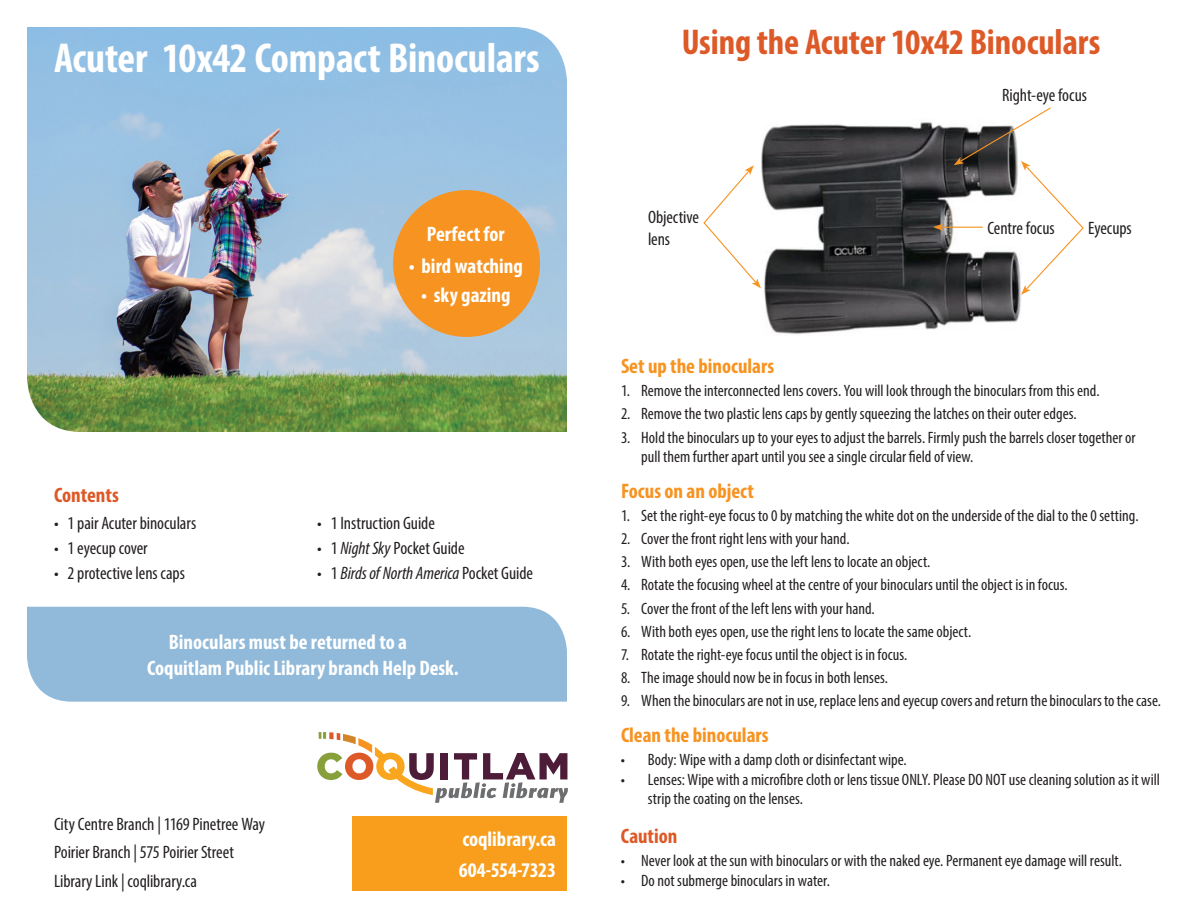
<style>
.page{position:relative;width:1188px;height:918px;background:#fff}
.page>*{position:absolute;margin:0;border:0;box-sizing:border-box;transform-origin:0 0}
.t1{font:700 condensed 42px "Myriad Pro";letter-spacing:-.005em;color:#fff}
.t2{font:700 condensed 36px "Myriad Pro";letter-spacing:-.005em;color:#dd5928}
.t3{font:700 condensed 21px/25.2px "Myriad Pro";color:#fff}
.t4{font:700 condensed 21px "Myriad Pro";color:#f79321}
.t5{font:700 condensed 21px "Myriad Pro";color:#dd5928}
.t6{font:condensed 18px/21.6px "Myriad Pro";letter-spacing:-.005em;color:#231f20}
.t7{font:italic condensed 18px "Myriad Pro";letter-spacing:-.005em;color:#231f20}
.t8{font:condensed 16.5px/19.8px "Myriad Pro";color:#231f20}
.s1{font-style:italic}
.s2{font-style:normal}
</style>
<div class="page">
<img style="left:27px;top:27px;width:540px;height:405px">
<div style="left:27px;top:607px;width:540px;height:95px;background:#91bada"></div>
<div style="left:393px;top:190px;width:147px;height:147px;background:#f79321;border-radius:50%"></div>
<svg style="left:317px;top:732px;width:251px;height:71px"></svg>
<div style="left:352px;top:816px;width:215px;height:75px;background:#f89d1c"></div>
<img style="left:761px;top:122px;width:260px;height:212px">
<svg style="left:703px;top:165px;width:58px;height:123px"></svg>
<hr style="left:941px;top:227px;width:42px;height:1px;background:#f79321">
<svg style="left:933px;top:224px;width:10px;height:7px"></svg>
<svg style="left:954px;top:107px;width:130px;height:188px"></svg>
<p class="t1" style="left:54px;top:32px;width:487px">Acuter 10x42 Compact Binoculars</p>
<p class="t5" style="left:54px;top:482px;width:66px">Contents</p>
<p class="t6" style="left:54px;top:512px;width:144px">• 1 pair Acuter binoculars</p>
<p class="t6" style="left:54px;top:537px;width:95px">• 1 eyecup cover</p>
<p class="t6" style="left:54px;top:562px;width:132px">• 2 protective lens caps</p>
<p class="t3" style="left:427px;top:221px;width:79px">Perfect for</p>
<p class="t3" style="left:409px;top:253px;width:115px">• bird watching</p>
<p class="t3" style="left:421px;top:282px;width:91px">• sky gazing</p>
<p class="t6" style="left:317px;top:512px;width:119px">• 1 Instruction Guide</p>
<p class="t6" style="left:317px;top:537px;width:149px">• 1 <span class="s1">Night Sky</span> Pocket Guide</p>
<p class="t7" style="left:317px;top:562px;width:217px"><span class="s2">• 1</span> Birds of North America <span class="s2">Pocket Guide</span></p>
<p class="t3" style="left:147px;top:629px;width:313px;text-indent:22px">Binoculars must be returned to a<br>Coquitlam Public Library branch Help Desk.</p>
<p class="t6" style="left:54px;top:813px;width:213px">City Centre Branch | 1169 Pinetree Way</p>
<p class="t6" style="left:54px;top:841px;width:181px">Poirier Branch | 575 Poirier Street</p>
<p class="t6" style="left:54px;top:870px;width:145px">Library Link | coqlibrary.ca</p>
<p class="t3" style="left:462px;top:826px;width:95px">coqlibrary.ca</p>
<p class="t3" style="left:459px;top:857px;width:99px">604-554-7323</p>
<p class="t2" style="left:682px;top:20px;width:420px">Using the Acuter 10x42 Binoculars</p>
<p class="t6" style="left:648px;top:206px;width:53px">Objective lens</p>
<p class="t6" style="left:1002px;top:84px;width:86px">Right-eye focus</p>
<p class="t6" style="left:987px;top:217px;width:69px">Centre focus</p>
<p class="t6" style="left:1088px;top:217px;width:45px">Eyecups</p>
<p class="t4" style="left:621px;top:353px;width:155px">Set up the binoculars</p>
<p class="t8" style="left:621px;top:381px;width:480px">1. Remove the interconnected lens covers. You will look through the binoculars from this end.</p>
<p class="t8" style="left:621px;top:404px;width:457px">2. Remove the two plastic lens caps by gently squeezing the latches on their outer edges.</p>
<p class="t8" style="left:641px;top:427px;width:496px;text-indent:-20px">3. Hold the binoculars up to your eyes to adjust the barrels. Firmly push the barrels closer together or pull them further apart until you see a single circular field of view.</p>
<p class="t4" style="left:621px;top:478px;width:134px">Focus on an object</p>
<p class="t8" style="left:621px;top:505px;width:519px">1. Set the right-eye focus to 0 by matching the white dot on the underside of the dial to the 0 setting.</p>
<p class="t8" style="left:621px;top:528px;width:230px">2. Cover the front right lens with your hand.</p>
<p class="t8" style="left:621px;top:552px;width:311px">3. With both eyes open, use the left lens to locate an object.</p>
<p class="t8" style="left:621px;top:575px;width:448px">4. Rotate the focusing wheel at the centre of your binoculars until the object is in focus.</p>
<p class="t8" style="left:621px;top:598px;width:255px">5. Cover the front of the left lens with your hand.</p>
<p class="t8" style="left:621px;top:621px;width:352px">6. With both eyes open, use the right lens to locate the same object.</p>
<p class="t8" style="left:621px;top:644px;width:288px">7. Rotate the right-eye focus until the object is in focus.</p>
<p class="t8" style="left:621px;top:668px;width:269px">8. The image should now be in focus in both lenses.</p>
<p class="t8" style="left:621px;top:691px;width:542px">9. When the binoculars are not in use, replace lens and eyecup covers and return the binoculars to the case.</p>
<p class="t4" style="left:621px;top:721px;width:149px">Clean the binoculars</p>
<p class="t8" style="left:621px;top:749px;width:287px">• Body: Wipe with a damp cloth or disinfectant wipe.</p>
<p class="t8" style="left:648px;top:769px;width:513px;text-indent:-27px">• Lenses: Wipe with a microfibre cloth or lens tissue ONLY. Please DO NOT use cleaning solution as it will strip the coating on the lenses.</p>
<p class="t5" style="left:621px;top:823px;width:58px">Caution</p>
<p class="t8" style="left:621px;top:851px;width:502px">• Never look at the sun with binoculars or with the naked eye. Permanent eye damage will result.</p>
<p class="t8" style="left:621px;top:870px;width:210px">• Do not submerge binoculars in water.</p>
</div>
